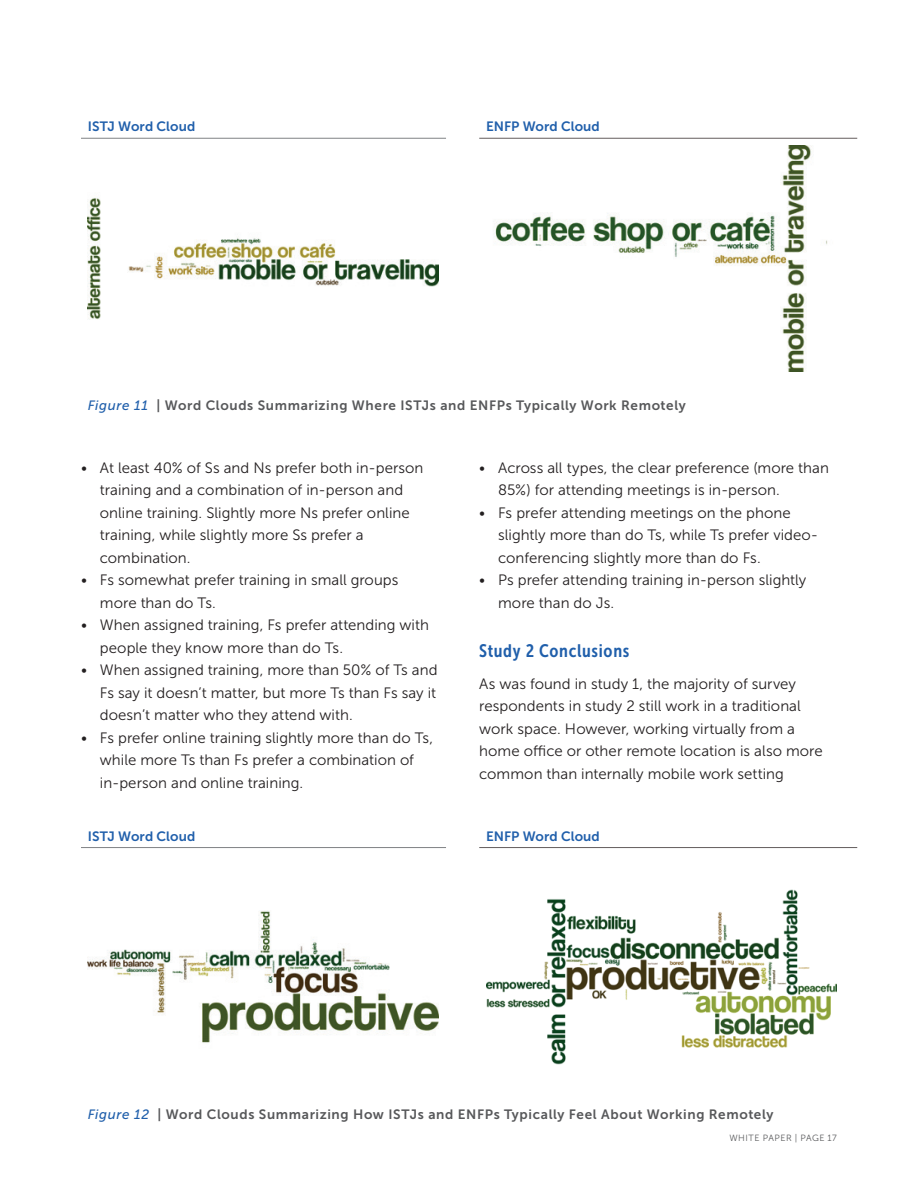
<style>
.page{position:relative;width:918px;height:1188px;background:#fff}
.page>*{position:absolute;margin:0;border:0;box-sizing:border-box;transform-origin:0 0}
.t1{font:18px "Museo Sans Cond 700";letter-spacing:.04em;color:#205fab}
.t2{font:15px/22.5px "Museo Sans 300";color:#231f20}
.t3{font:13.5px "Museo Sans 700";letter-spacing:.045em;color:#57585a}
.t4{font:13.5px "Museo Sans 700";letter-spacing:.005em;color:#205fab}
.t5{font:9px "Museo Sans 300";letter-spacing:.06em;color:#57585a}
.s1{font-family:"Museo Sans 500";font-style:italic;color:#205fab}
</style>
<div class="page">
<hr style="left:81px;top:138px;width:365px;height:1px;background:#808285">
<hr style="left:479px;top:138px;width:378px;height:1px;background:#635d5d">
<img style="left:88px;top:198px;width:351px;height:122px">
<img style="left:494px;top:146px;width:334px;height:225px">
<hr style="left:81px;top:847px;width:365px;height:1px;background:#808285">
<hr style="left:479px;top:847px;width:378px;height:1px;background:#635d5d">
<img style="left:88px;top:910px;width:351px;height:133px">
<img style="left:486px;top:889px;width:351px;height:176px">
<p class="t4" style="left:88px;top:119px;width:109px">ISTJ Word Cloud</p>
<p class="t4" style="left:486px;top:119px;width:115px">ENFP Word Cloud</p>
<p class="t3" style="left:88px;top:398px;width:600px"><span class="s1">Figure 11</span> | Word Clouds Summarizing Where ISTJs and ENFPs Typically Work Remotely</p>
<p class="t2" style="left:100px;top:457px;width:325px;text-indent:-19px">• At least 40% of Ss and Ns prefer both in-person training and a combination of in-person and online training. Slightly more Ns prefer online training, while slightly more Ss prefer a combination.</p>
<p class="t2" style="left:100px;top:569px;width:300px;text-indent:-19px">• Fs somewhat prefer training in small groups more than do Ts.</p>
<p class="t2" style="left:100px;top:614px;width:331px;text-indent:-19px">• When assigned training, Fs prefer attending with people they know more than do Ts.</p>
<p class="t2" style="left:100px;top:659px;width:339px;text-align:justify;text-indent:-19px">• When assigned training, more than 50% of Ts and Fs say it doesn’t matter, but more Ts than Fs say it doesn’t matter who they attend with.</p>
<p class="t2" style="left:100px;top:727px;width:335px;text-indent:-19px">• Fs prefer online training slightly more than do Ts, while more Ts than Fs prefer a combination of in-person and online training.</p>
<p class="t2" style="left:498px;top:457px;width:332px;text-indent:-19px">• Across all types, the clear preference (more than<br>85%) for attending meetings is in-person.</p>
<p class="t2" style="left:498px;top:502px;width:322px;text-indent:-19px">• Fs prefer attending meetings on the phone slightly more than do Ts, while Ts prefer video&shy;conferencing slightly more than do Fs.</p>
<p class="t2" style="left:498px;top:569px;width:310px;text-indent:-19px">• Ps prefer attending training in-person slightly more than do Js.</p>
<p class="t1" style="left:479px;top:641px;width:152px">Study 2 Conclusions</p>
<p class="t2" style="left:479px;top:673px;width:345px">As was found in study 1, the majority of survey respondents in study 2 still work in a traditional work space. However, working virtually from a home office or other remote location is also more common than internally mobile work setting</p>
<p class="t4" style="left:88px;top:829px;width:109px">ISTJ Word Cloud</p>
<p class="t4" style="left:486px;top:829px;width:115px">ENFP Word Cloud</p>
<p class="t3" style="left:88px;top:1107px;width:687px"><span class="s1">Figure 12</span> | Word Clouds Summarizing How ISTJs and ENFPs Typically Feel About Working Remotely</p>
<p class="t5" style="left:729px;top:1133px;width:109px">WHITE PAPER | PAGE 17</p>
</div>
